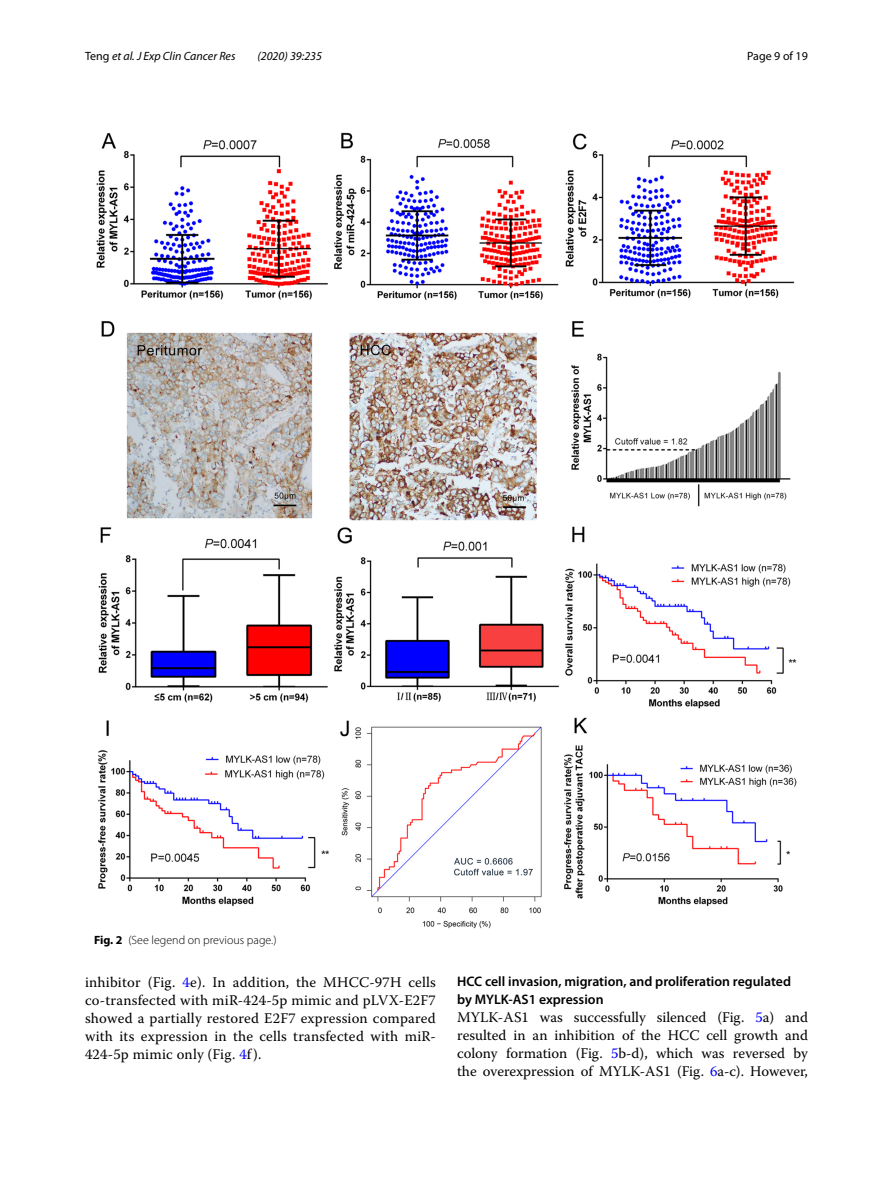
<style>
.page{position:relative;width:893px;height:1187px;background:#fff}
.page>*{position:absolute;margin:0;border:0;box-sizing:border-box;transform-origin:0 0}
.t1{font:14.7px/18px "Warnock Pro";letter-spacing:.01em;color:#000;text-align:justify}
.t2{font:600 13.8px/18px "Myriad Pro";color:#000}
.t3{font:italic 12px "Myriad Pro";color:#000}
.t4{font:300 12px "Myriad Pro";color:#000}
.t5{font:12px "Myriad Pro";color:#000}
.s1{font-style:normal}
.s2{font-weight:700}
.s3{color:#00f}
</style>
<div class="page">
<img style="left:96px;top:133px;width:701px;height:795px">
<p class="t3" style="left:85px;top:48px;width:152px"><span class="s1">Teng</span> et al. J Exp Clin Cancer Res</p>
<p class="t3" style="left:257px;top:48px;width:66px">(2020) 39:235</p>
<p class="t5" style="left:747px;top:48px;width:62px">Page 9 of 19</p>
<p class="t4" style="left:94px;top:932px;width:184px"><span class="s2">Fig. 2</span> (See legend on previous page.)</p>
<p class="t1" style="left:85px;top:972px;width:352px">inhibitor (Fig. <span class="s3">4</span>e). In addition, the MHCC-97H cells co-transfected with miR-424-5p mimic and pLVX-E2F7 showed a partially restored E2F7 expression compared with its expression in the cells transfected with miR-424-5p mimic only (Fig. <span class="s3">4</span>f).</p>
<p class="t2" style="left:457px;top:972px;width:335px">HCC cell invasion, migration, and proliferation regulated by MYLK‑AS1 expression</p>
<p class="t1" style="left:457px;top:1008px;width:352px">MYLK-AS1 was successfully silenced (Fig. <span class="s3">5</span>a) and resulted in an inhibition of the HCC cell growth and colony formation (Fig. <span class="s3">5</span>b-d), which was reversed by the overexpression of MYLK-AS1 (Fig. <span class="s3">6</span>a-c). However,</p>
</div>
